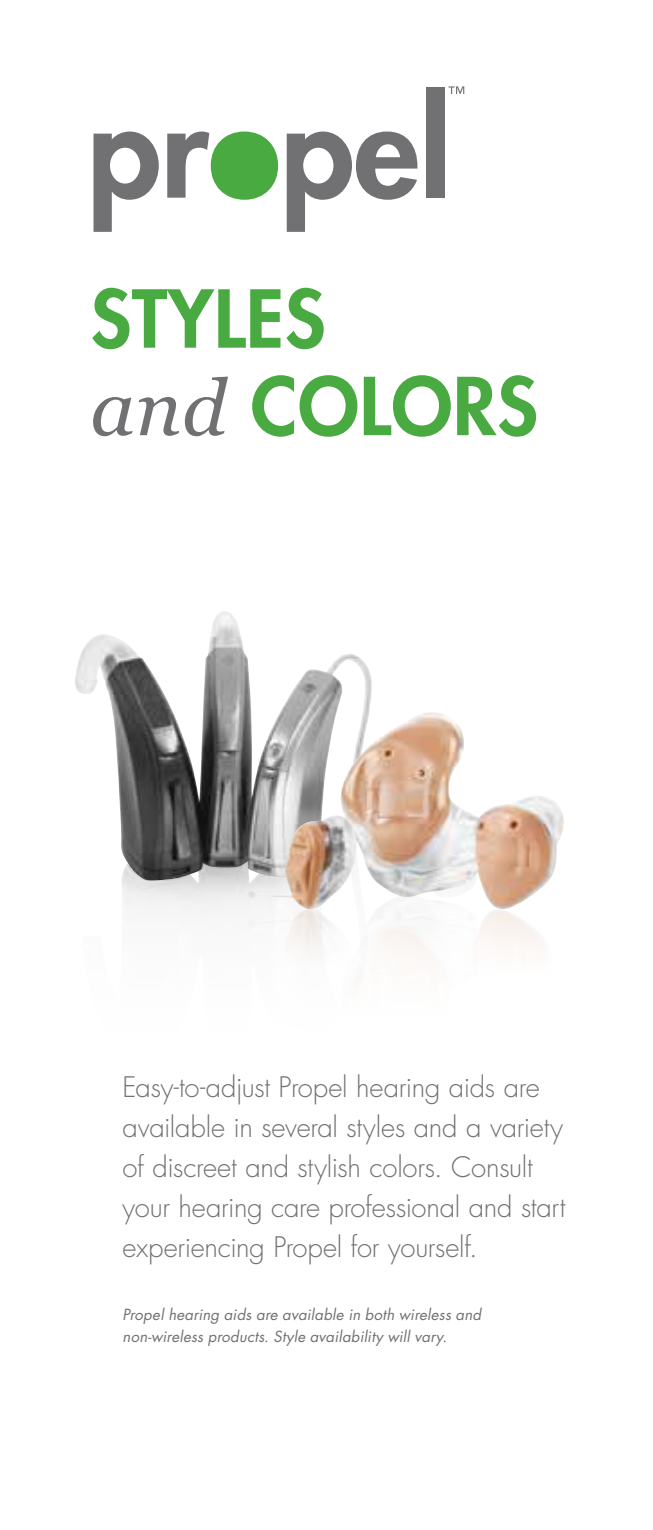
<style>
.page{position:relative;width:653px;height:1530px;background:#fff}
.page>*{position:absolute;margin:0;border:0;box-sizing:border-box;transform-origin:0 0}
.t1{font:800 77.5px/87.5px "Futura Std";letter-spacing:.01em;color:#49aa42}
.t2{font:300 27.5px/40px "Futura Std";letter-spacing:-.015em;color:#717073}
.t3{font:italic 15px/22.5px "Futura Std";letter-spacing:.015em;color:#717073}
.s1{font-family:"Georgia";font-weight:400;font-style:italic;color:#717073}
</style>
<div class="page">
<svg style="left:93px;top:132px;width:66px;height:100px"></svg>
<svg style="left:167px;top:132px;width:42px;height:66px"></svg>
<div style="left:211px;top:132px;width:67px;height:68px;background:#49aa42;border-radius:50%"></div>
<svg style="left:287px;top:132px;width:130px;height:100px"></svg>
<div style="left:426px;top:87px;width:18px;height:111px;background:#717073"></div>
<svg style="left:448px;top:86px;width:16px;height:8px"></svg>
<img style="left:75px;top:611px;width:297px;height:270px">
<img style="left:340px;top:712px;width:223px;height:197px">
<img style="left:356px;top:895px;width:120px;height:100px">
<img style="left:472px;top:909px;width:69px;height:86px">
<img style="left:247px;top:815px;width:109px;height:184px">
<h1 class="t1" style="left:90px;top:275px;width:449px">STYLES<br><span class="s1">and</span> COLORS</h1>
<p class="t2" style="left:122px;top:1068px;width:444px">Easy-to-adjust Propel hearing aids are available in several styles and a variety of discreet and stylish colors. Consult your hearing care professional and start experiencing Propel for yourself.</p>
<p class="t3" style="left:122px;top:1303px;width:360px">Propel hearing aids are available in both wireless and non-wireless products. Style availability will vary.</p>
</div>
